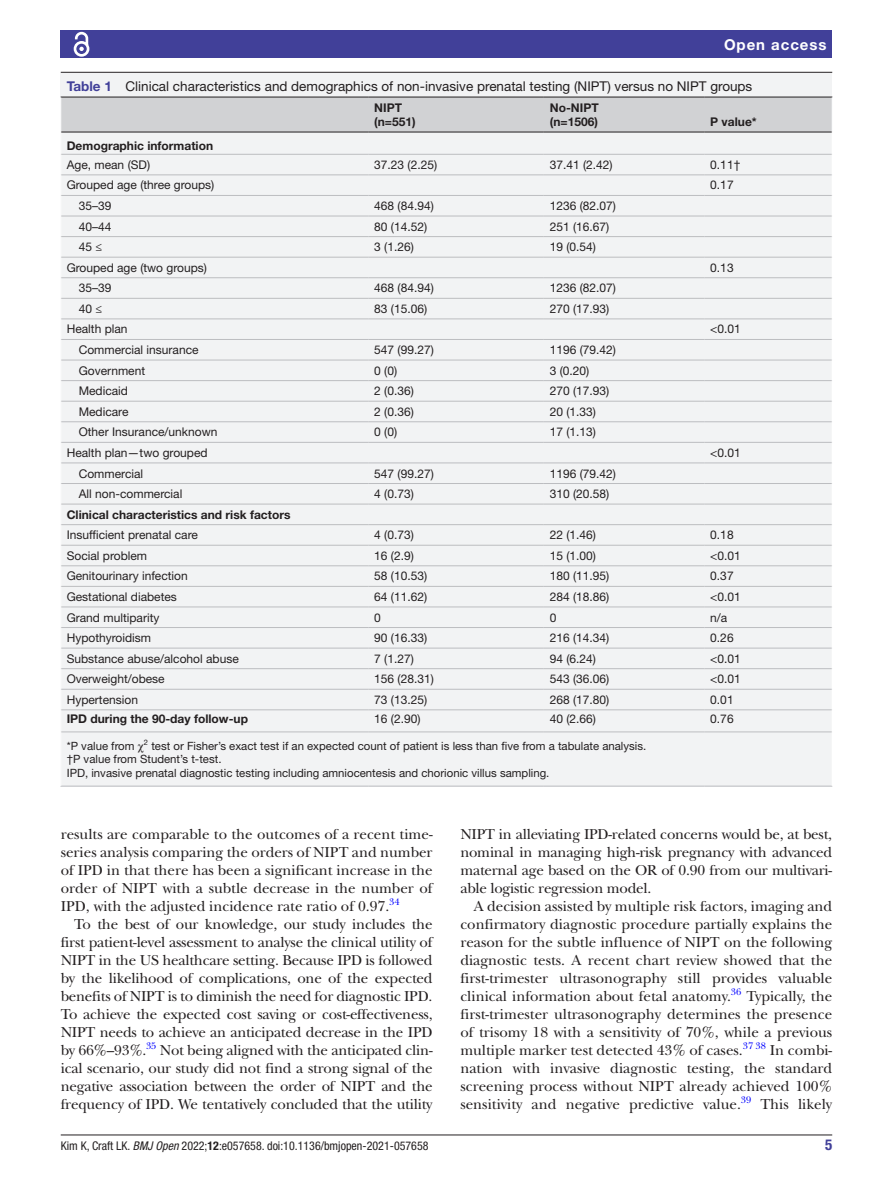
<style>
.page{position:relative;width:893px;height:1191px;background:#fff}
.page>*{position:absolute;margin:0;border:0;box-sizing:border-box;transform-origin:0 0}
.t1{font:15px/18px "New Baskerville";color:#231f20;text-align:justify}
.t2{font:700 15px "Helvetica Neue LT Std";letter-spacing:.065em;color:#fff}
.t3{font:700 condensed 15px "Helvetica Neue LT Std";color:#414099}
.t4{font:13.5px "Helvetica Neue LT Std";color:#231f20}
.t5{font:12px "Helvetica Neue LT Std";color:#231f20}
.t6{font:700 12px/14.4px "Helvetica Neue LT Std";color:#231f20}
.t7{font:condensed 12px "Helvetica Neue LT Std";color:#231f20}
.t8{font:11.4px/13.6px "Helvetica Neue LT Std";color:#231f20}
.t9{font:9.9px "New Baskerville";color:#00f}
.s1{font-weight:700;color:#414099}
.s2{font-style:italic}
.s3{font-weight:700}
</style>
<div class="page">
<hr style="left:61px;top:1134px;width:771px;height:1px;background:#231f20">
<div style="left:61px;top:31px;width:771px;height:27px;background:#414099"></div>
<svg style="left:73px;top:31px;width:17px;height:26px"></svg>
<div style="left:61px;top:73px;width:771px;height:713px;background:#f2f3f4"></div>
<hr style="left:61px;top:72px;width:771px;height:1px;background:#231f20">
<hr style="left:61px;top:786px;width:307px;height:1px;background:#bcbdc0">
<hr style="left:368px;top:786px;width:176px;height:1px;background:#bcbdc0">
<hr style="left:544px;top:786px;width:160px;height:1px;background:#bcbdc0">
<hr style="left:704px;top:786px;width:128px;height:1px;background:#bcbdc0">
<svg style="left:60px;top:97px;width:773px;height:635px"></svg>
<p class="t2" style="left:724px;top:35px;width:104px">Open access</p>
<p class="t4" style="left:67px;top:78px;width:687px"><span class="s1">Table 1</span> Clinical characteristics and demographics of non-invasive prenatal testing (NIPT) versus no NIPT groups</p>
<p class="t6" style="left:374px;top:100px;width:43px">NIPT (n=551)</p>
<p class="t6" style="left:550px;top:100px;width:50px">No-NIPT (n=1506)</p>
<p class="t6" style="left:710px;top:114px;width:48px">P value*</p>
<p class="t6" style="left:67px;top:138px;width:148px">Demographic information</p>
<p class="t5" style="left:67px;top:157px;width:85px">Age, mean (SD)</p>
<p class="t5" style="left:374px;top:157px;width:64px">37.23 (2.25)</p>
<p class="t5" style="left:550px;top:157px;width:64px">37.41 (2.42)</p>
<p class="t5" style="left:710px;top:157px;width:32px">0.11†</p>
<p class="t5" style="left:67px;top:178px;width:149px">Grouped age (three groups)</p>
<p class="t5" style="left:710px;top:178px;width:25px">0.17</p>
<p class="t5" style="left:79px;top:199px;width:34px">35–39</p>
<p class="t5" style="left:374px;top:199px;width:61px">468 (84.94)</p>
<p class="t5" style="left:550px;top:199px;width:68px">1236 (82.07)</p>
<p class="t5" style="left:79px;top:219px;width:34px">40–44</p>
<p class="t5" style="left:374px;top:219px;width:54px">80 (14.52)</p>
<p class="t5" style="left:550px;top:219px;width:61px">251 (16.67)</p>
<p class="t5" style="left:79px;top:240px;width:25px">45 ≤</p>
<p class="t5" style="left:374px;top:240px;width:41px">3 (1.26)</p>
<p class="t5" style="left:550px;top:240px;width:48px">19 (0.54)</p>
<p class="t5" style="left:67px;top:260px;width:142px">Grouped age (two groups)</p>
<p class="t5" style="left:710px;top:260px;width:25px">0.13</p>
<p class="t5" style="left:79px;top:281px;width:34px">35–39</p>
<p class="t5" style="left:374px;top:281px;width:61px">468 (84.94)</p>
<p class="t5" style="left:550px;top:281px;width:68px">1236 (82.07)</p>
<p class="t5" style="left:79px;top:301px;width:25px">40 ≤</p>
<p class="t5" style="left:374px;top:301px;width:54px">83 (15.06)</p>
<p class="t5" style="left:550px;top:301px;width:61px">270 (17.93)</p>
<p class="t5" style="left:67px;top:322px;width:62px">Health plan</p>
<p class="t5" style="left:710px;top:322px;width:32px">&lt;0.01</p>
<p class="t5" style="left:79px;top:342px;width:121px">Commercial insurance</p>
<p class="t5" style="left:374px;top:342px;width:61px">547 (99.27)</p>
<p class="t5" style="left:550px;top:342px;width:68px">1196 (79.42)</p>
<p class="t5" style="left:79px;top:363px;width:68px">Government</p>
<p class="t5" style="left:374px;top:363px;width:24px">0 (0)</p>
<p class="t5" style="left:550px;top:363px;width:41px">3 (0.20)</p>
<p class="t5" style="left:79px;top:384px;width:51px">Medicaid</p>
<p class="t5" style="left:374px;top:384px;width:41px">2 (0.36)</p>
<p class="t5" style="left:550px;top:384px;width:61px">270 (17.93)</p>
<p class="t5" style="left:79px;top:404px;width:51px">Medicare</p>
<p class="t5" style="left:374px;top:404px;width:41px">2 (0.36)</p>
<p class="t5" style="left:550px;top:404px;width:48px">20 (1.33)</p>
<p class="t5" style="left:79px;top:425px;width:140px">Other Insurance/unknown</p>
<p class="t5" style="left:374px;top:425px;width:24px">0 (0)</p>
<p class="t5" style="left:550px;top:425px;width:48px">17 (1.13)</p>
<p class="t5" style="left:67px;top:445px;width:142px">Health plan—two grouped</p>
<p class="t5" style="left:710px;top:445px;width:32px">&lt;0.01</p>
<p class="t5" style="left:79px;top:466px;width:66px">Commercial</p>
<p class="t5" style="left:374px;top:466px;width:61px">547 (99.27)</p>
<p class="t5" style="left:550px;top:466px;width:68px">1196 (79.42)</p>
<p class="t5" style="left:79px;top:486px;width:105px">All non-commercial</p>
<p class="t5" style="left:374px;top:486px;width:41px">4 (0.73)</p>
<p class="t5" style="left:550px;top:486px;width:61px">310 (20.58)</p>
<p class="t6" style="left:67px;top:507px;width:225px">Clinical characteristics and risk factors</p>
<p class="t5" style="left:67px;top:528px;width:133px">Insufficient prenatal care</p>
<p class="t5" style="left:374px;top:528px;width:41px">4 (0.73)</p>
<p class="t5" style="left:550px;top:528px;width:48px">22 (1.46)</p>
<p class="t5" style="left:710px;top:528px;width:25px">0.18</p>
<p class="t5" style="left:67px;top:548px;width:82px">Social problem</p>
<p class="t5" style="left:374px;top:548px;width:41px">16 (2.9)</p>
<p class="t5" style="left:550px;top:548px;width:48px">15 (1.00)</p>
<p class="t5" style="left:710px;top:548px;width:32px">&lt;0.01</p>
<p class="t5" style="left:67px;top:569px;width:123px">Genitourinary infection</p>
<p class="t5" style="left:374px;top:569px;width:54px">58 (10.53)</p>
<p class="t5" style="left:550px;top:569px;width:61px">180 (11.95)</p>
<p class="t5" style="left:710px;top:569px;width:25px">0.37</p>
<p class="t5" style="left:67px;top:589px;width:112px">Gestational diabetes</p>
<p class="t5" style="left:374px;top:589px;width:54px">64 (11.62)</p>
<p class="t5" style="left:550px;top:589px;width:61px">284 (18.86)</p>
<p class="t5" style="left:710px;top:589px;width:32px">&lt;0.01</p>
<p class="t5" style="left:67px;top:610px;width:94px">Grand multiparity</p>
<p class="t5" style="left:374px;top:610px;width:8px">0</p>
<p class="t5" style="left:550px;top:610px;width:8px">0</p>
<p class="t5" style="left:710px;top:610px;width:19px">n/a</p>
<p class="t5" style="left:67px;top:630px;width:86px">Hypothyroidism</p>
<p class="t5" style="left:374px;top:630px;width:54px">90 (16.33)</p>
<p class="t5" style="left:550px;top:630px;width:61px">216 (14.34)</p>
<p class="t5" style="left:710px;top:630px;width:25px">0.26</p>
<p class="t5" style="left:67px;top:651px;width:174px">Substance abuse/alcohol abuse</p>
<p class="t5" style="left:374px;top:651px;width:41px">7 (1.27)</p>
<p class="t5" style="left:550px;top:651px;width:48px">94 (6.24)</p>
<p class="t5" style="left:710px;top:651px;width:32px">&lt;0.01</p>
<p class="t5" style="left:67px;top:672px;width:99px">Overweight/obese</p>
<p class="t5" style="left:374px;top:672px;width:61px">156 (28.31)</p>
<p class="t5" style="left:550px;top:672px;width:61px">543 (36.06)</p>
<p class="t5" style="left:710px;top:672px;width:32px">&lt;0.01</p>
<p class="t5" style="left:67px;top:692px;width:73px">Hypertension</p>
<p class="t5" style="left:374px;top:692px;width:54px">73 (13.25)</p>
<p class="t5" style="left:550px;top:692px;width:61px">268 (17.80)</p>
<p class="t5" style="left:710px;top:692px;width:25px">0.01</p>
<p class="t6" style="left:67px;top:711px;width:183px">IPD during the 90-day follow-up</p>
<p class="t5" style="left:374px;top:711px;width:48px">16 (2.90)</p>
<p class="t5" style="left:550px;top:711px;width:48px">40 (2.66)</p>
<p class="t5" style="left:710px;top:711px;width:25px">0.76</p>
<p class="t8" style="left:67px;top:738px;width:581px">*P value from <sup>2</sup> test or Fisher’s exact test if an expected count of patient is less than five from a tabulate analysis. †P value from Student’s t-test.<br>IPD, invasive prenatal diagnostic testing including amniocentesis and chorionic villus sampling.</p>
<p class="t1" style="left:61px;top:825px;width:373px">results are comparable to the outcomes of a recent time&shy;series analysis comparing the orders of NIPT and number of IPD in that there has been a significant increase in the order of NIPT with a subtle decrease in the number of IPD, with the adjusted incidence rate ratio of 0.97.</p>
<p class="t9" style="left:389px;top:895px;width:12px">34</p>
<p class="t1" style="left:61px;top:915px;width:373px;text-indent:14px">To the best of our knowledge, our study includes the first patient-level assessment to analyse the clinical utility of NIPT in the US healthcare setting. Because IPD is followed by the likelihood of complications, one of the expected benefits of NIPT is to diminish the need for diagnostic IPD.<br>To achieve the expected cost saving or cost-effectiveness, NIPT needs to achieve an anticipated decrease in the IPD by 66%–93%.</p>
<p class="t9" style="left:146px;top:1039px;width:12px">35</p>
<p class="t1" style="left:61px;top:1041px;width:373px;text-indent:99px">Not being aligned with the anticipated clin&shy;ical scenario, our study did not find a strong signal of the negative association between the order of NIPT and the frequency of IPD. We tentatively concluded that the utility</p>
<p class="t1" style="left:460px;top:825px;width:373px">NIPT in alleviating IPD-related concerns would be, at best, nominal in managing high-risk pregnancy with advanced maternal age based on the OR of 0.90 from our multivari&shy;able logistic regression model.</p>
<p class="t1" style="left:460px;top:897px;width:373px;text-indent:14px">A decision assisted by multiple risk factors, imaging and confirmatory diagnostic procedure partially explains the reason for the subtle influence of NIPT on the following diagnostic tests. A recent chart review showed that the first-trimester ultrasonography still provides valuable clinical information about fetal anatomy.<sup>36</sup> Typically, the first-trimester ultrasonography determines the presence of trisomy 18 with a sensitivity of 70%, while a previous multiple marker test detected 43% of cases.</p>
<p class="t9" style="left:743px;top:1039px;width:25px">37 38</p>
<p class="t1" style="left:460px;top:1041px;width:373px;text-indent:309px">In combi&shy;nation with invasive diagnostic testing, the standard screening process without NIPT already achieved 100% sensitivity and negative predictive value.</p>
<p class="t9" style="left:741px;top:1093px;width:12px">39</p>
<p class="t1" style="left:760px;top:1095px;width:73px">This likely</p>
<p class="t7" style="left:61px;top:1138px;width:369px">Kim K, Craft LK. <span class="s2">BMJ Open</span> 2022;<span class="s3">12</span>:e057658. doi:10.1136/bmjopen-2021-057658</p>
<p class="t3" style="left:825px;top:1135px;width:9px">5</p>
</div>
